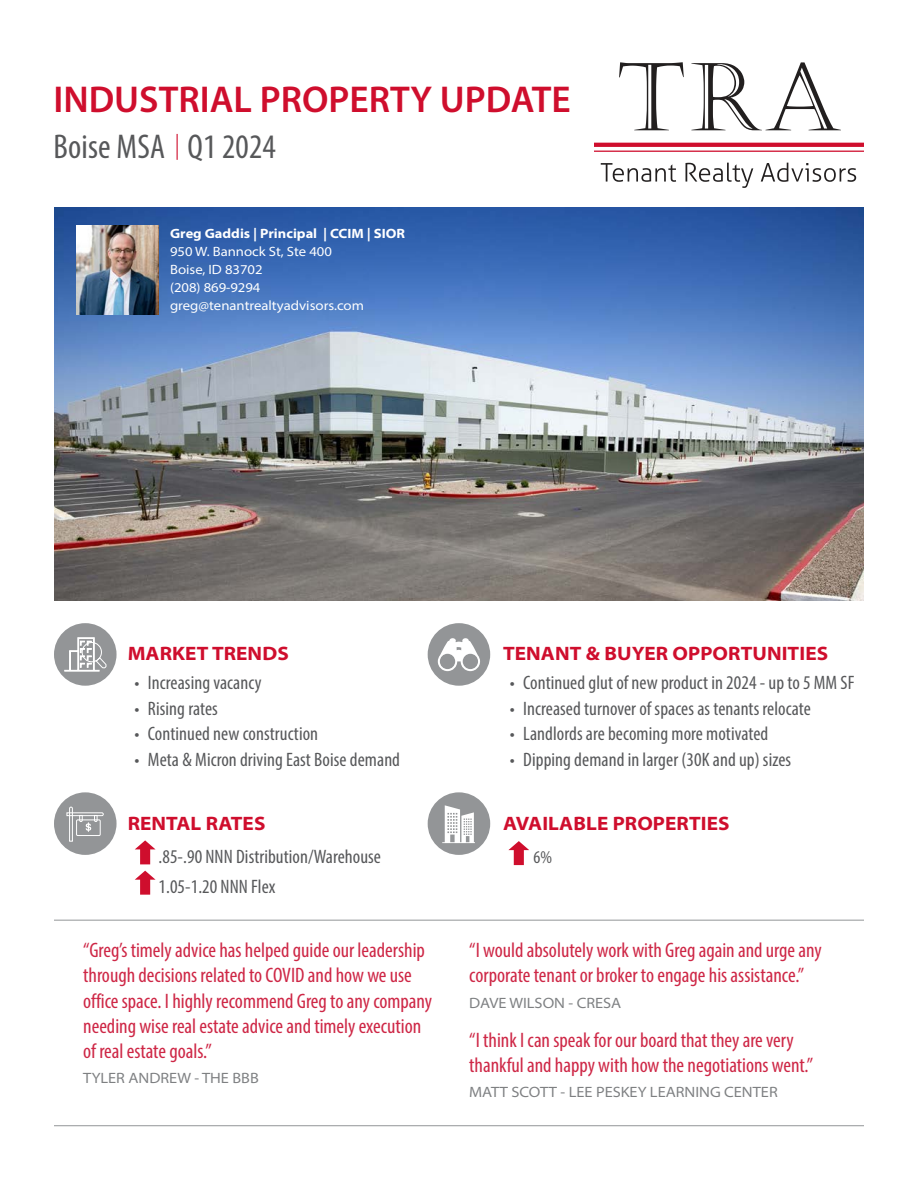
<style>
.page{position:relative;width:918px;height:1188px;background:#fff}
.page>*{position:absolute;margin:0;border:0;box-sizing:border-box;transform-origin:0 0}
.t1{font:600 37.5px "Myriad Pro";color:#cf0e2d}
.t2{font:condensed 34.5px "Myriad Pro";letter-spacing:.005em;color:#57585a}
.t3{font:condensed 21px/25.2px "Myriad Pro";color:#ce2746}
.t4{font:condensed 19.5px/29.7px "Myriad Pro";letter-spacing:.005em;color:#57585a}
.t5{font:700 semi-expanded 19.5px "Myriad Pro";letter-spacing:.005em;color:#cf0e2d}
.t6{font:condensed 18px "Myriad Pro";color:#57585a}
.t7{font:semi-expanded 15px "Myriad Pro";color:#7e8082}
.t8{font:semi-expanded 13.5px/18px "Myriad Pro";color:#fff}
.t9{font:700 semi-expanded 13.5px "Myriad Pro";color:#fff}
</style>
<div class="page">
<div style="left:54px;top:792px;width:63px;height:63px;background:#939597;border-radius:50%"></div>
<div style="left:428px;top:792px;width:62px;height:63px;background:#939597;border-radius:50%"></div>
<svg style="left:601px;top:163px;width:75px;height:19px"></svg>
<svg style="left:686px;top:163px;width:67px;height:25px"></svg>
<svg style="left:761px;top:163px;width:95px;height:19px"></svg>
<svg style="left:594px;top:143px;width:270px;height:4px"></svg>
<hr style="left:594px;top:151px;width:270px;height:1px;background:#cf0e2d">
<svg style="left:619px;top:62px;width:65px;height:68px"></svg>
<svg style="left:691px;top:62px;width:150px;height:68px"></svg>
<img style="left:54px;top:207px;width:810px;height:393px">
<svg style="left:135px;top:840px;width:21px;height:24px"></svg>
<svg style="left:135px;top:871px;width:21px;height:24px"></svg>
<svg style="left:508px;top:841px;width:21px;height:24px"></svg>
<img style="left:77px;top:226px;width:82px;height:89px">
<div style="left:54px;top:623px;width:63px;height:63px;background:#939597;border-radius:50%"></div>
<div style="left:428px;top:623px;width:62px;height:63px;background:#939597;border-radius:50%"></div>
<svg style="left:64px;top:637px;width:43px;height:35px"></svg>
<svg style="left:66px;top:806px;width:38px;height:36px"></svg>
<svg style="left:442px;top:805px;width:33px;height:38px"></svg>
<svg style="left:438px;top:638px;width:42px;height:33px"></svg>
<svg style="left:177px;top:134px;width:1px;height:26px"></svg>
<hr style="left:54px;top:920px;width:810px;height:1px;background:#939597">
<hr style="left:54px;top:1125px;width:810px;height:1px;background:#939597">
<h1 class="t1" style="left:53px;top:77px;width:519px">INDUSTRIAL PROPERTY UPDATE</h1>
<h2 class="t2" style="left:53px;top:134px;width:224px">Boise MSA Q1 2024</h2>
<p class="t9" style="left:170px;top:228px;width:236px">Greg Gaddis | Principal | CCIM | SIOR</p>
<p class="t8" style="left:170px;top:243px;width:195px">950 W. Bannock St, Ste 400<br>Boise, ID 83702<br>(208) 869-9294 greg@tenantrealtyadvisors.com</p>
<p class="t5" style="left:128px;top:646px;width:163px">MARKET TRENDS</p>
<p class="t5" style="left:503px;top:646px;width:327px">TENANT &amp; BUYER OPPORTUNITIES</p>
<p class="t4" style="left:134px;top:670px;width:129px">• Increasing vacancy</p>
<p class="t4" style="left:134px;top:695px;width:85px">• Rising rates</p>
<p class="t4" style="left:134px;top:721px;width:185px">• Continued new construction</p>
<p class="t4" style="left:134px;top:746px;width:267px">• Meta &amp; Micron driving East Boise demand</p>
<p class="t4" style="left:510px;top:670px;width:346px">• Continued glut of new product in 2024 - up to 5 MM SF</p>
<p class="t4" style="left:510px;top:695px;width:303px">• Increased turnover of spaces as tenants relocate</p>
<p class="t4" style="left:510px;top:721px;width:260px">• Landlords are becoming more motivated</p>
<p class="t4" style="left:510px;top:746px;width:283px">• Dipping demand in larger (30K and up) sizes</p>
<p class="t5" style="left:128px;top:815px;width:139px">RENTAL RATES</p>
<p class="t5" style="left:503px;top:815px;width:228px">AVAILABLE PROPERTIES</p>
<p class="t4" style="left:159px;top:843px;width:224px">.85-.90 NNN Distribution/Warehouse<br>1.05-1.20 NNN Flex</p>
<p class="t6" style="left:534px;top:850px;width:20px">6%</p>
<p class="t3" style="left:83px;top:939px;width:351px">“Greg’s timely advice has helped guide our leadership through decisions related to COVID and how we use office space. I highly recommend Greg to any company needing wise real estate advice and timely execution of real estate goals.”</p>
<p class="t7" style="left:83px;top:1073px;width:177px">TYLER ANDREW - THE BBB</p>
<p class="t3" style="left:469px;top:939px;width:354px">“I would absolutely work with Greg again and urge any corporate tenant or broker to engage his assistance.”</p>
<p class="t7" style="left:469px;top:997px;width:154px">DAVE WILSON - CRESA</p>
<p class="t3" style="left:469px;top:1029px;width:346px">“I think I can speak for our board that they are very thankful and happy with how the negotiations went.”</p>
<p class="t7" style="left:469px;top:1087px;width:310px">MATT SCOTT - LEE PESKEY LEARNING CENTER</p>
</div>
